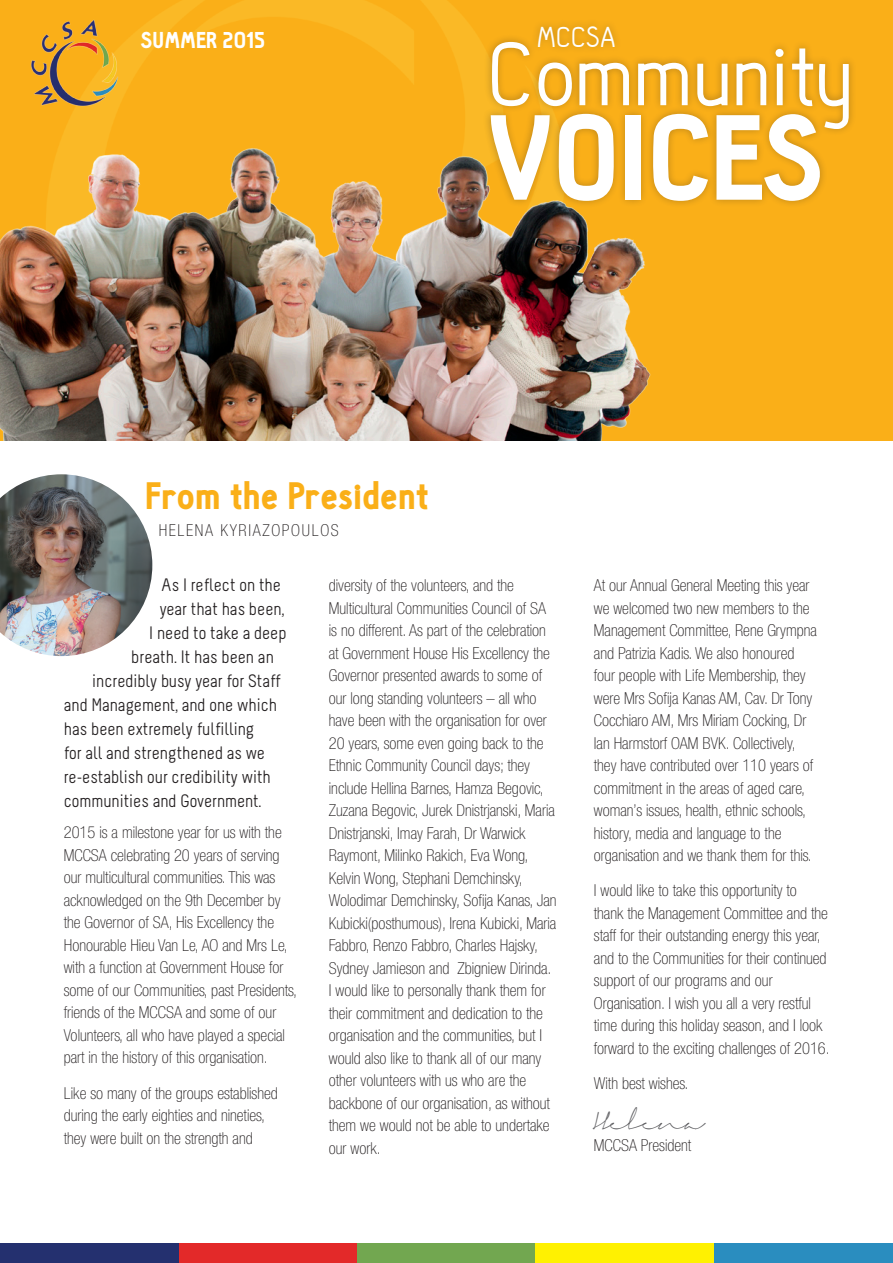
<style>
.page{position:relative;width:893px;height:1263px;background:#fff}
.page>*{position:absolute;margin:0;border:0;box-sizing:border-box;transform-origin:0 0}
.t1{font:900 118.5px "Hallosans";color:#fff}
.t2{font:94.5px "Hallo Sans";color:#fff}
.t3{font:900 37.5px "Hallosans";color:#faaf18}
.t4{font:30px "Hallo Sans";color:#fff}
.t5{font:900 22.5px "Hallosans";color:#fff}
.t6{font:500 22.5px "Signerica";color:#636366}
.intro{font:18px "Melbourne";color:#231f20}
.Body{font:100 condensed 16.5px/22.5px "Helvetica Neue";color:#231f20}
.Body-2{font:100 condensed 16.5px "Helvetica Neue";letter-spacing:.1em;color:#231f20}
</style>
<div class="page">
<div style="left:0;top:0;width:893px;height:440px;background:#faaf18"></div>
<img style="left:122px;top:0;width:361px;height:104px">
<div style="left:356px;top:1243px;width:179px;height:20px;background:#72a750"></div>
<div style="left:178px;top:1243px;width:178px;height:20px;background:#e32929"></div>
<div style="left:535px;top:1243px;width:179px;height:20px;background:#fff101"></div>
<div style="left:714px;top:1243px;width:179px;height:20px;background:#2a8dbf"></div>
<div style="left:0;top:1243px;width:179px;height:20px;background:#24306f"></div>
<div style="left:483px;top:18px;width:374px;height:191px;background:#231f20;opacity:.3"></div>
<img style="left:0;top:104px;width:690px;height:336px">
<img style="left:28px;top:19px;width:94px;height:92px">
<img style="left:0;top:474px;width:152px;height:182px">
<p class="t5" style="left:141px;top:28px;width:126px">SUMMER 2015</p>
<p class="t4" style="left:537px;top:22px;width:80px">MCCSA</p>
<p class="t2" style="left:488px;top:25px;width:369px">Community</p>
<p class="t1" style="left:488px;top:94px;width:338px">VOICES</p>
<p class="t3" style="left:145px;top:476px;width:285px">From the President</p>
<p class="Body-2" style="left:159px;top:521px;width:182px">HELENA KYRIAZOPOULOS</p>
<p class="intro" style="left:161px;top:576px;width:121px">As I reflect on the</p>
<p class="intro" style="left:160px;top:600px;width:126px">year that has been,</p>
<p class="intro" style="left:149px;top:624px;width:139px">I need to take a deep</p>
<p class="intro" style="left:131px;top:648px;width:144px">breath. It has been an</p>
<p class="intro" style="left:92px;top:672px;width:190px">incredibly busy year for Staff</p>
<p class="intro" style="left:64px;top:696px;width:215px">and Management, and one which</p>
<p class="intro" style="left:64px;top:720px;width:192px">has been extremely fulfilling</p>
<p class="intro" style="left:64px;top:744px;width:203px">for all and strengthened as we</p>
<p class="intro" style="left:64px;top:768px;width:209px">re-establish our credibility with</p>
<p class="intro" style="left:64px;top:792px;width:199px">communities and Government.</p>
<p class="Body" style="left:64px;top:821px;width:235px">2015 is a milestone year for us with the MCCSA celebrating 20 years of serving our multicultural communities. This was acknowledged on the 9th December by the Governor of SA, His Excellency the Honourable Hieu Van Le, AO and Mrs Le, with a function at Government House for some of our Communities, past Presidents, friends of the MCCSA and some of our Volunteers, all who have played a special part in the history of this organisation.</p>
<p class="Body" style="left:64px;top:1081px;width:216px">Like so many of the groups established during the early eighties and nineties, they were built on the strength and</p>
<p class="Body" style="left:329px;top:574px;width:229px">diversity of the volunteers, and the Multicultural Communities Council of SA is no different. As part of the celebration at Government House His Excellency the Governor presented awards to some of our long standing volunteers – all who have been with the organisation for over 20 years, some even going back to the Ethnic Community Council days; they include Hellina Barnes, Hamza Begovic, Zuzana Begovic, Jurek Dnistrjanski, Maria Dnistrjanski, Imay Farah, Dr Warwick Raymont, Milinko Rakich, Eva Wong, Kelvin Wong, Stephani Demchinsky, Wolodimar Demchinsky, Sofija Kanas, Jan Kubicki(posthumous), Irena Kubicki, Maria Fabbro, Renzo Fabbro, Charles Hajsky, Sydney Jamieson and Zbigniew Dirinda.<br>I would like to personally thank them for their commitment and dedication to the organisation and the communities, but I would also like to thank all of our many other volunteers with us who are the backbone of our organisation, as without them we would not be able to undertake our work.</p>
<p class="Body" style="left:594px;top:574px;width:224px">At our Annual General Meeting this year we welcomed two new members to the Management Committee, Rene Grympna and Patrizia Kadis. We also honoured four people with Life Membership, they were Mrs Sofija Kanas AM, Cav. Dr Tony Cocchiaro AM, Mrs Miriam Cocking, Dr Ian Harmstorf OAM BVK. Collectively, they have contributed over 110 years of commitment in the areas of aged care, woman’s issues, health, ethnic schools, history, media and language to the organisation and we thank them for this.</p>
<p class="Body" style="left:594px;top:879px;width:237px">I would like to take this opportunity to thank the Management Committee and the staff for their outstanding energy this year, and to the Communities for their continued support of our programs and our Organisation. I wish you all a very restful time during this holiday season, and I look forward to the exciting challenges of 2016.</p>
<p class="Body" style="left:594px;top:1072px;width:96px">With best wishes.</p>
<p class="t6" style="left:594px;top:1108px;width:111px">Helena</p>
<p class="Body" style="left:594px;top:1134px;width:99px">MCCSA President</p>
</div>
